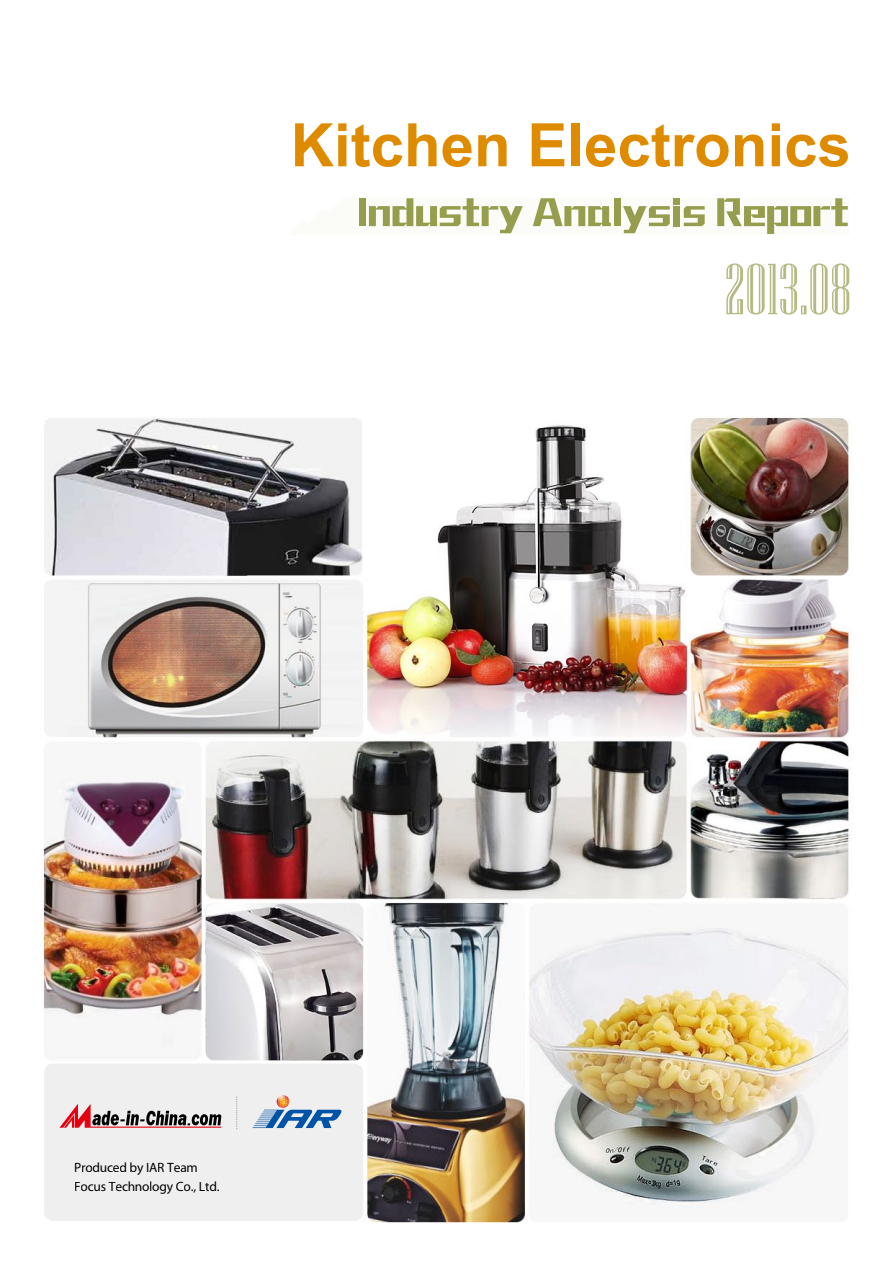
<style>
.page{position:relative;width:893px;height:1263px;background:#fff}
.page>*{position:absolute;margin:0;border:0;box-sizing:border-box;transform-origin:0 0}
.t1{font:72px "Niagara Engraved";color:#b6b981}
.t2{font:700 60px "Arial";color:#df8b00}
.t3{font:13.5px/19.5px "Myriad Pro";letter-spacing:-.015em;color:#000}
</style>
<div class="page">
<img style="left:41px;top:417px;width:811px;height:806px">
<div style="left:44px;top:1063px;width:319px;height:158px;background:#efefef;border-radius:9px"></div>
<svg style="left:252px;top:1095px;width:90px;height:33px"></svg>
<svg style="left:59px;top:1104px;width:162px;height:24px"></svg>
<svg style="left:236px;top:1096px;width:1px;height:33px"></svg>
<svg style="left:359px;top:198px;width:489px;height:36px"></svg>
<h2 class="t2" style="left:291px;top:106px;width:562px">Kitchen Electronics</h2>
<h1 class="t1" style="left:724px;top:251px;width:129px">2013.08</h1>
<p class="t3" style="left:74px;top:1157px;width:147px">Produced by IAR Team<br>Focus Technology Co., Ltd.</p>
</div>
